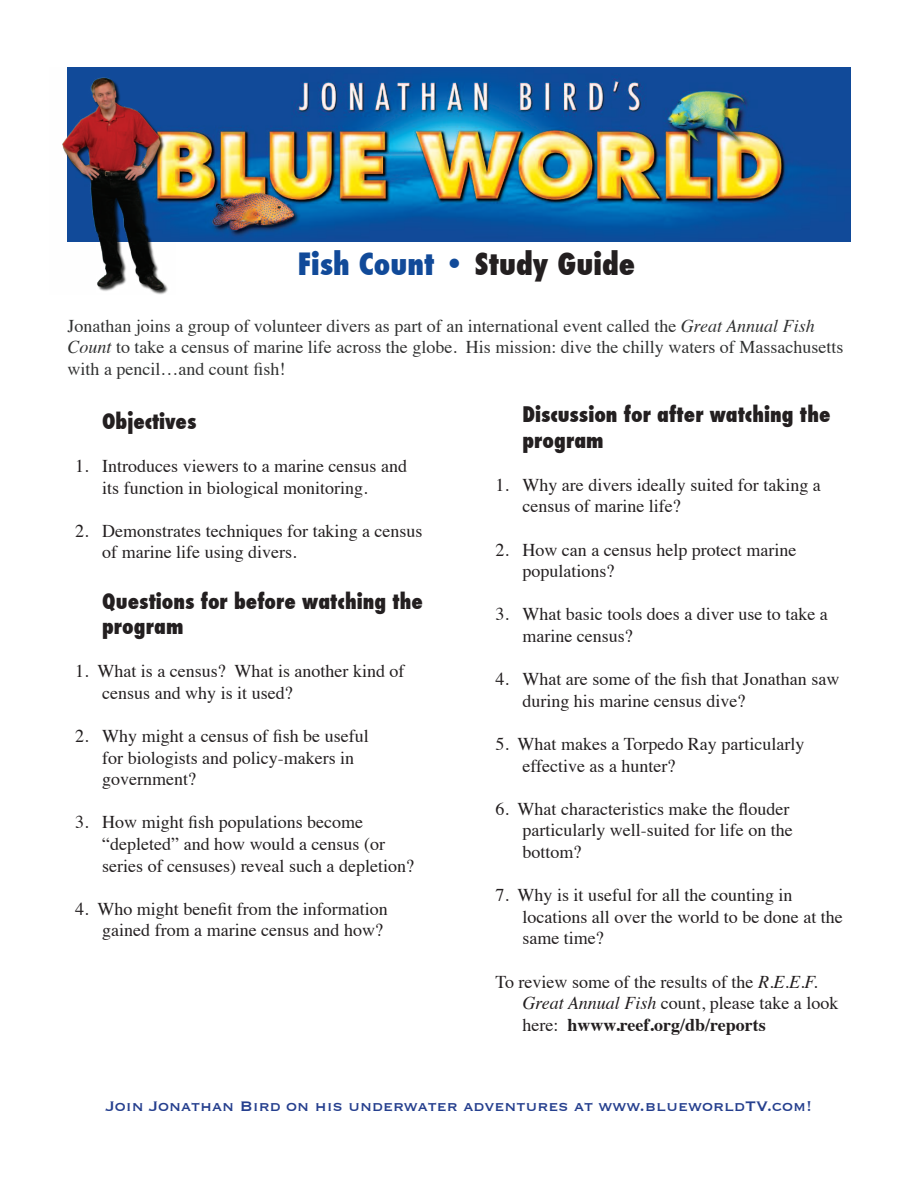
<style>
.page{position:relative;width:918px;height:1188px;background:#fff}
.page>*{position:absolute;margin:0;border:0;box-sizing:border-box;transform-origin:0 0}
.t1{font:800 condensed 30px "Futura";color:#114a99}
.t2{font:800 condensed 21px/25.2px "Futura";color:#231f20}
.t3{font:18px/21.6px "Times";color:#231f20}
.t4{font:18px/21.6px "Times";color:#313232}
.t5{font:18px "Copperplate";color:#253f8e}
.s1{color:#231f20}
.s2{font-style:italic}
.s3{font-weight:700}
</style>
<div class="page">
<img style="left:176px;top:68px;width:674px;height:174px">
<img style="left:62px;top:68px;width:114px;height:226px">
<h1 class="t1" style="left:298px;top:244px;width:339px">Fish Count • <span class="s1">Study Guide</span></h1>
<p class="t4" style="left:68px;top:313px;width:777px">Jonathan joins a group of volunteer divers as part of an international event called the <span class="s2">Great Annual Fish<br>Count</span> to take a census of marine life across the globe. His mission: dive the chilly waters of Massachusetts with a pencil…and count fish!</p>
<p class="t2" style="left:102px;top:409px;width:96px">Objectives</p>
<p class="t3" style="left:102px;top:454px;width:306px;text-indent:-27px">1. Introduces viewers to a marine census and its function in biological monitoring.</p>
<p class="t3" style="left:102px;top:518px;width:322px;text-indent:-27px">2. Demonstrates techniques for taking a census of marine life using divers.</p>
<p class="t2" style="left:102px;top:589px;width:322px">Questions for before watching the program</p>
<p class="t3" style="left:102px;top:659px;width:304px;text-indent:-27px">1. What is a census? What is another kind of census and why is it used?</p>
<p class="t3" style="left:102px;top:724px;width:268px;text-indent:-27px">2. Why might a census of fish be useful for biologists and policy-makers in government?</p>
<p class="t3" style="left:102px;top:810px;width:313px;text-indent:-27px">3. How might fish populations become “depleted” and how would a census (or series of censuses) reveal such a depletion?</p>
<p class="t3" style="left:75px;top:896px;width:314px;text-align:right">4. Who might benefit from the information gained from a marine census and how?</p>
<p class="t2" style="left:522px;top:402px;width:310px">Discussion for after watching the program</p>
<p class="t3" style="left:522px;top:472px;width:300px;text-indent:-27px">1. Why are divers ideally suited for taking a census of marine life?</p>
<p class="t3" style="left:522px;top:537px;width:275px;text-indent:-27px">2. How can a census help protect marine populations?</p>
<p class="t3" style="left:522px;top:602px;width:307px;text-indent:-27px">3. What basic tools does a diver use to take a marine census?</p>
<p class="t3" style="left:522px;top:667px;width:318px;text-indent:-27px">4. What are some of the fish that Jonathan saw during his marine census dive?</p>
<p class="t3" style="left:522px;top:732px;width:284px;text-indent:-27px">5. What makes a Torpedo Ray particularly effective as a hunter?</p>
<p class="t3" style="left:522px;top:796px;width:272px;text-indent:-27px">6. What characteristics make the flouder particularly well-suited for life on the bottom?</p>
<p class="t3" style="left:522px;top:883px;width:322px;text-indent:-27px">7. Why is it useful for all the counting in locations all over the world to be done at the same time?</p>
<p class="t3" style="left:522px;top:969px;width:317px;text-indent:-27px">To review some of the results of the <span class="s2">R.E.E.F.<br>Great Annual Fish</span> count, please take a look here: <span class="s3">hwww.reef.org/db/reports</span></p>
<p class="t5" style="left:106px;top:1094px;width:708px">Join Jonathan Bird on his underwater adventures at www.blueworldTV.com!</p>
</div>
